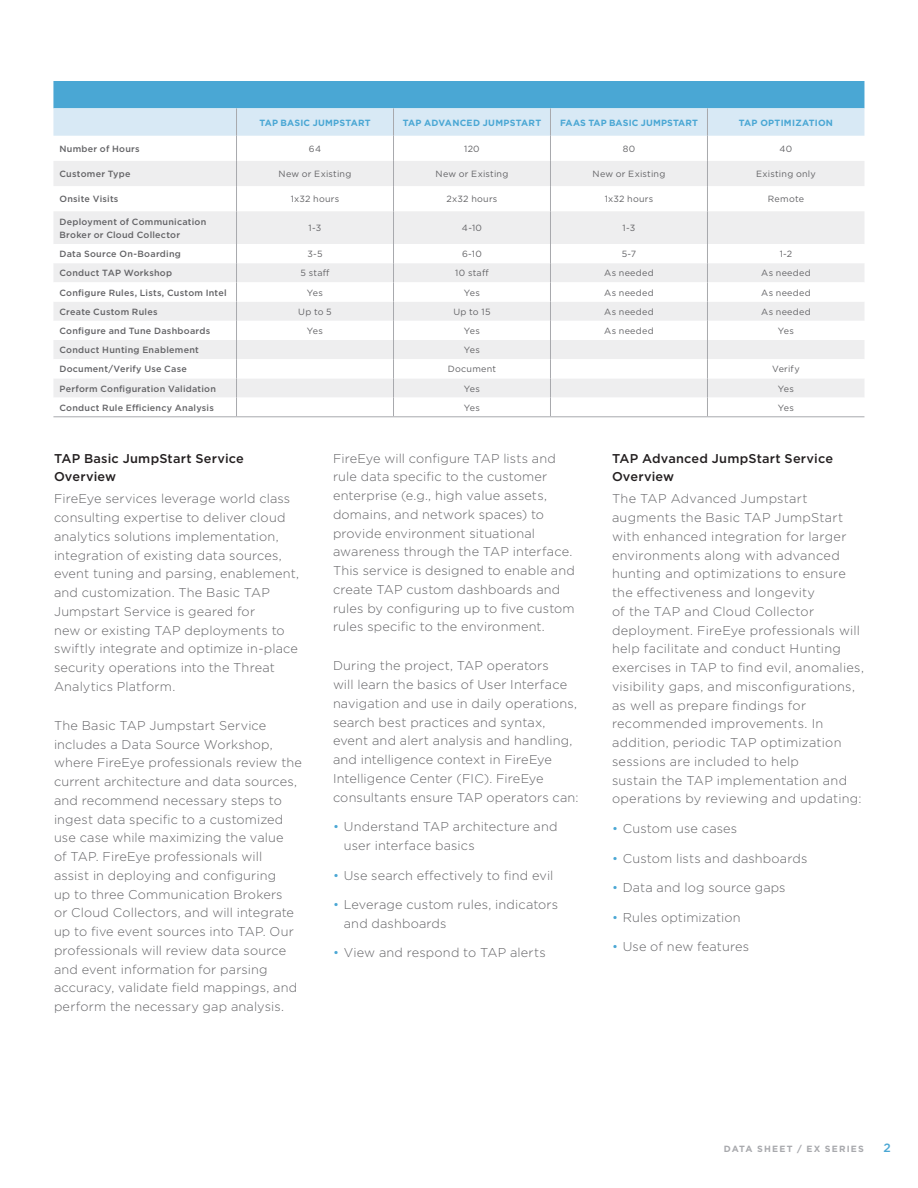
<style>
.page{position:relative;width:918px;height:1188px;background:#fff}
.page>*{position:absolute;margin:0;border:0;box-sizing:border-box;transform-origin:0 0}
.Text_Body_8_5{font:300 12.75px/18.8px "Gotham";letter-spacing:.01em;color:#636366}
.Text_Body_before_Bul{font:300 12.75px/18.8px "Gotham";letter-spacing:.015em;color:#636366}
.Head_8_5_L1{font:500 12.75px/18.8px "Gotham";letter-spacing:.015em;color:#231f20}
.Page_Number{font:500 12px "Gotham";color:#4aa7d4}
.Table_Text_Body_Medi{font:500 9px/13.5px "Gotham";letter-spacing:.03em;color:#636366}
.Table_Text_Body{font:9px "Gotham";letter-spacing:.03em;color:#636366}
.Table_Head_2{font:700 9px "Gotham";letter-spacing:.02em;color:#4aa7d4}
.t1{font:700 9px "Gotham";letter-spacing:.135em;color:#a8a9ad}
.s1{color:#4aa7d4}
</style>
<div class="page">
<div style="left:54px;top:211px;width:810px;height:33px;background:#eeeeef"></div>
<svg style="left:54px;top:263px;width:810px;height:134px;fill:#eeeeef"></svg>
<svg style="left:53px;top:81px;width:811px;height:130px"></svg>
<hr style="left:236px;top:211px;width:1px;height:33px;background:#a8a9ad">
<hr style="left:393px;top:211px;width:1px;height:33px;background:#a8a9ad">
<hr style="left:550px;top:211px;width:1px;height:33px;background:#a8a9ad">
<hr style="left:707px;top:211px;width:1px;height:33px;background:#a8a9ad">
<svg style="left:236px;top:244px;width:1px;height:172px"></svg>
<svg style="left:393px;top:244px;width:1px;height:172px"></svg>
<svg style="left:550px;top:244px;width:1px;height:172px"></svg>
<svg style="left:707px;top:244px;width:1px;height:172px"></svg>
<hr style="left:53px;top:416px;width:184px;height:1px;background:#a8a9ad">
<hr style="left:237px;top:416px;width:157px;height:1px;background:#a8a9ad">
<hr style="left:394px;top:416px;width:156px;height:1px;background:#a8a9ad">
<hr style="left:550px;top:416px;width:157px;height:1px;background:#a8a9ad">
<hr style="left:707px;top:416px;width:157px;height:1px;background:#a8a9ad">
<p class="Table_Head_2" style="left:259px;top:116px;width:113px">TAP BASIC JUMPSTART</p>
<p class="Table_Head_2" style="left:403px;top:116px;width:140px">TAP ADVANCED JUMPSTART</p>
<p class="Table_Head_2" style="left:560px;top:116px;width:139px">FAAS TAP BASIC JUMPSTART</p>
<p class="Table_Head_2" style="left:739px;top:116px;width:96px">TAP OPTIMIZATION</p>
<p class="Table_Text_Body_Medi" style="left:59px;top:142px;width:82px">Number of Hours</p>
<p class="Table_Text_Body" style="left:309px;top:143px;width:14px">64</p>
<p class="Table_Text_Body" style="left:464px;top:143px;width:17px">120</p>
<p class="Table_Text_Body" style="left:623px;top:143px;width:14px">80</p>
<p class="Table_Text_Body" style="left:780px;top:143px;width:14px">40</p>
<p class="Table_Text_Body_Medi" style="left:59px;top:167px;width:73px">Customer Type</p>
<p class="Table_Text_Body" style="left:279px;top:168px;width:74px">New or Existing</p>
<p class="Table_Text_Body" style="left:436px;top:168px;width:74px">New or Existing</p>
<p class="Table_Text_Body" style="left:593px;top:168px;width:74px">New or Existing</p>
<p class="Table_Text_Body" style="left:756px;top:168px;width:61px">Existing only</p>
<p class="Table_Text_Body_Medi" style="left:59px;top:192px;width:61px">Onsite Visits</p>
<p class="Table_Text_Body" style="left:291px;top:193px;width:50px">1x32 hours</p>
<p class="Table_Text_Body" style="left:447px;top:193px;width:52px">2x32 hours</p>
<p class="Table_Text_Body" style="left:605px;top:193px;width:50px">1x32 hours</p>
<p class="Table_Text_Body" style="left:768px;top:193px;width:38px">Remote</p>
<p class="Table_Text_Body_Medi" style="left:59px;top:214px;width:148px">Deployment of Communication<br>Broker or Cloud Collector</p>
<p class="Table_Text_Body" style="left:309px;top:222px;width:14px">1-3</p>
<p class="Table_Text_Body" style="left:462px;top:222px;width:22px">4-10</p>
<p class="Table_Text_Body" style="left:623px;top:222px;width:14px">1-3</p>
<p class="Table_Text_Body_Medi" style="left:59px;top:247px;width:123px">Data Source On-Boarding</p>
<p class="Table_Text_Body" style="left:307px;top:248px;width:17px">3-5</p>
<p class="Table_Text_Body" style="left:462px;top:248px;width:21px">6-10</p>
<p class="Table_Text_Body" style="left:622px;top:248px;width:16px">5-7</p>
<p class="Table_Text_Body" style="left:780px;top:248px;width:14px">1-2</p>
<p class="Table_Text_Body_Medi" style="left:59px;top:266px;width:114px">Conduct TAP Workshop</p>
<p class="Table_Text_Body" style="left:301px;top:267px;width:30px">5 staff</p>
<p class="Table_Text_Body" style="left:455px;top:267px;width:35px">10 staff</p>
<p class="Table_Text_Body" style="left:604px;top:267px;width:51px">As needed</p>
<p class="Table_Text_Body" style="left:761px;top:267px;width:51px">As needed</p>
<p class="Table_Text_Body_Medi" style="left:59px;top:286px;width:169px">Configure Rules, Lists, Custom Intel</p>
<p class="Table_Text_Body" style="left:307px;top:287px;width:18px">Yes</p>
<p class="Table_Text_Body" style="left:464px;top:287px;width:18px">Yes</p>
<p class="Table_Text_Body" style="left:604px;top:287px;width:51px">As needed</p>
<p class="Table_Text_Body" style="left:761px;top:287px;width:51px">As needed</p>
<p class="Table_Text_Body_Medi" style="left:59px;top:305px;width:100px">Create Custom Rules</p>
<p class="Table_Text_Body" style="left:298px;top:306px;width:35px">Up to 5</p>
<p class="Table_Text_Body" style="left:453px;top:306px;width:39px">Up to 15</p>
<p class="Table_Text_Body" style="left:604px;top:306px;width:51px">As needed</p>
<p class="Table_Text_Body" style="left:761px;top:306px;width:51px">As needed</p>
<p class="Table_Text_Body_Medi" style="left:59px;top:324px;width:152px">Configure and Tune Dashboards</p>
<p class="Table_Text_Body" style="left:307px;top:325px;width:18px">Yes</p>
<p class="Table_Text_Body" style="left:464px;top:325px;width:18px">Yes</p>
<p class="Table_Text_Body" style="left:604px;top:325px;width:51px">As needed</p>
<p class="Table_Text_Body" style="left:778px;top:325px;width:18px">Yes</p>
<p class="Table_Text_Body_Medi" style="left:59px;top:343px;width:141px">Conduct Hunting Enablement</p>
<p class="Table_Text_Body" style="left:464px;top:344px;width:18px">Yes</p>
<p class="Table_Text_Body_Medi" style="left:59px;top:362px;width:129px">Document/Verify Use Case</p>
<p class="Table_Text_Body" style="left:448px;top:363px;width:50px">Document</p>
<p class="Table_Text_Body" style="left:772px;top:363px;width:29px">Verify</p>
<p class="Table_Text_Body_Medi" style="left:59px;top:382px;width:158px">Perform Configuration Validation</p>
<p class="Table_Text_Body" style="left:464px;top:383px;width:18px">Yes</p>
<p class="Table_Text_Body" style="left:778px;top:383px;width:18px">Yes</p>
<p class="Table_Text_Body_Medi" style="left:59px;top:401px;width:156px">Conduct Rule Efficiency Analysis</p>
<p class="Table_Text_Body" style="left:464px;top:402px;width:18px">Yes</p>
<p class="Table_Text_Body" style="left:778px;top:402px;width:18px">Yes</p>
<p class="Head_8_5_L1" style="left:54px;top:449px;width:191px">TAP Basic JumpStart Service<br>Overview</p>
<p class="Text_Body_8_5" style="left:54px;top:489px;width:247px">FireEye services leverage world class consulting expertise to deliver cloud analytics solutions implementation, integration of existing data sources, event tuning and parsing, enablement, and customization. The Basic TAP Jumpstart Service is geared for<br>new or existing TAP deployments to swiftly integrate and optimize in-place security operations into the Threat Analytics Platform.</p>
<p class="Text_Body_8_5" style="left:54px;top:716px;width:250px">The Basic TAP Jumpstart Service includes a Data Source Workshop, where FireEye professionals review the current architecture and data sources, and recommend necessary steps to ingest data specific to a customized use case while maximizing the value<br>of TAP. FireEye professionals will<br>assist in deploying and configuring<br>up to three Communication Brokers<br>or Cloud Collectors, and will integrate up to five event sources into TAP. Our professionals will review data source and event information for parsing accuracy, validate field mappings, and perform the necessary gap analysis.</p>
<p class="Text_Body_8_5" style="left:333px;top:448px;width:243px">FireEye will configure TAP lists and rule data specific to the customer enterprise (e.g., high value assets, domains, and network spaces) to provide environment situational awareness through the TAP interface.<br>This service is designed to enable and create TAP custom dashboards and rules by configuring up to five custom rules specific to the environment.</p>
<p class="Text_Body_before_Bul" style="left:333px;top:656px;width:247px">During the project, TAP operators<br>will learn the basics of User Interface navigation and use in daily operations, search best practices and syntax, event and alert analysis and handling, and intelligence context in FireEye Intelligence Center (FIC). FireEye consultants ensure TAP operators can:</p>
<p class="Text_Body_before_Bul" style="left:344px;top:817px;width:215px;text-indent:-11px"><span class="s1">•</span> Understand TAP architecture and user interface basics</p>
<p class="Text_Body_before_Bul" style="left:333px;top:865px;width:222px"><span class="s1">•</span> Use search effectively to find evil</p>
<p class="Text_Body_before_Bul" style="left:344px;top:895px;width:216px;text-indent:-11px"><span class="s1">•</span> Leverage custom rules, indicators and dashboards</p>
<p class="Text_Body_before_Bul" style="left:333px;top:943px;width:214px"><span class="s1">•</span> View and respond to TAP alerts</p>
<p class="Head_8_5_L1" style="left:612px;top:449px;width:223px">TAP Advanced JumpStart Service<br>Overview</p>
<p class="Text_Body_before_Bul" style="left:612px;top:489px;width:253px">The TAP Advanced Jumpstart augments the Basic TAP JumpStart with enhanced integration for larger environments along with advanced hunting and optimizations to ensure the effectiveness and longevity<br>of the TAP and Cloud Collector deployment. FireEye professionals will help facilitate and conduct Hunting exercises in TAP to find evil, anomalies, visibility gaps, and misconfigurations, as well as prepare findings for recommended improvements. In addition, periodic TAP optimization sessions are included to help<br>sustain the TAP implementation and operations by reviewing and updating:</p>
<p class="Text_Body_before_Bul" style="left:612px;top:819px;width:127px"><span class="s1">•</span> Custom use cases</p>
<p class="Text_Body_before_Bul" style="left:612px;top:848px;width:197px"><span class="s1">•</span> Custom lists and dashboards</p>
<p class="Text_Body_before_Bul" style="left:612px;top:878px;width:175px"><span class="s1">•</span> Data and log source gaps</p>
<p class="Text_Body_before_Bul" style="left:612px;top:907px;width:130px"><span class="s1">•</span> Rules optimization</p>
<p class="Text_Body_before_Bul" style="left:612px;top:937px;width:139px"><span class="s1">•</span> Use of new features</p>
<p class="t1" style="left:724px;top:1143px;width:142px">DATA SHEET / EX SERIES</p>
<p class="Page_Number" style="left:884px;top:1140px;width:9px">2</p>
</div>
